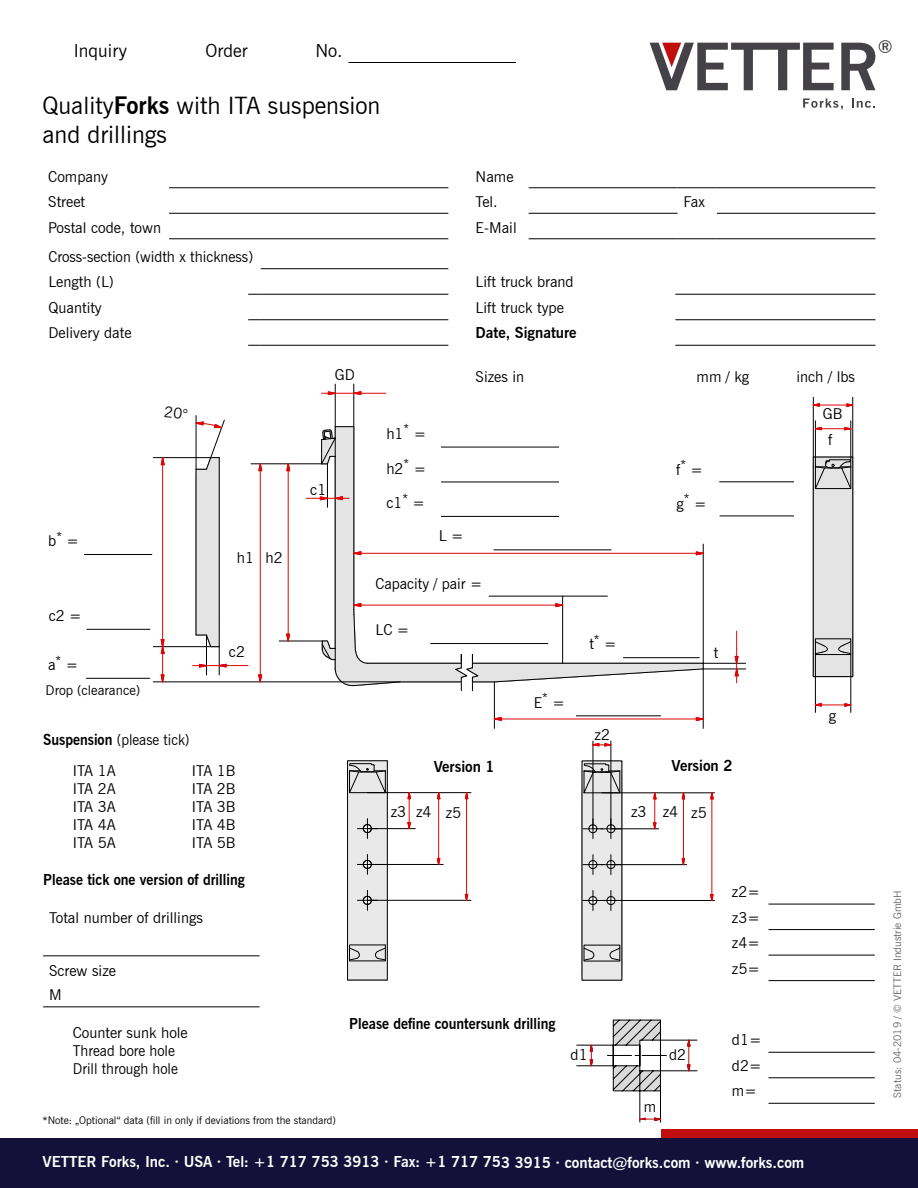
<style>
.page{position:relative;width:918px;height:1188px;background:#fff}
.page>*{position:absolute;margin:0;border:0;box-sizing:border-box;transform-origin:0 0}
.t1{font:24px "News Gothic BT";color:#000}
.t2{font:18px "News Gothic BT";color:#000}
.t3{font:15px/25.5px "News Gothic BT";color:#000}
.t4{font:700 15px "News Gothic BT";letter-spacing:-.005em;color:#fff}
.t5{font:700 15px "News Gothic BT";color:#000;scale:.94 1}
.t6{font:700 15px "News Gothic BT";color:#000}
.t7{font:15px "News Gothic BT";color:#000;scale:.95 1}
.t8{font:15px "News Gothic BT";color:#000;scale:.94 1}
.t9{font:13.5px "News Gothic BT";color:#000}
.t10{font:10.5px "News Gothic BT";color:#000}
.t11{font:10.5px "News Gothic BT";color:#69666a}
.s1{font-weight:700}
</style>
<div class="page">
<div style="left:661px;top:1129px;width:257px;height:43px;background:#c00d0e"></div>
<div style="left:0;top:1138px;width:918px;height:50px;background:#131139"></div>
<hr style="left:348px;top:62px;width:168px;height:1px;background:#000">
<hr style="left:169px;top:187px;width:279px;height:1px;background:#000">
<hr style="left:169px;top:213px;width:279px;height:1px;background:#000">
<hr style="left:169px;top:238px;width:279px;height:1px;background:#000">
<hr style="left:529px;top:187px;width:149px;height:1px;background:#000">
<hr style="left:678px;top:187px;width:39px;height:1px;background:#000">
<hr style="left:717px;top:187px;width:158px;height:1px;background:#000">
<hr style="left:529px;top:213px;width:149px;height:1px;background:#000">
<hr style="left:529px;top:238px;width:149px;height:1px;background:#000">
<hr style="left:678px;top:238px;width:39px;height:1px;background:#000">
<hr style="left:717px;top:238px;width:158px;height:1px;background:#000">
<hr style="left:717px;top:213px;width:158px;height:1px;background:#000">
<hr style="left:675px;top:294px;width:200px;height:1px;background:#000">
<hr style="left:675px;top:319px;width:200px;height:1px;background:#000">
<hr style="left:675px;top:345px;width:200px;height:1px;background:#000">
<hr style="left:261px;top:268px;width:187px;height:1px;background:#000">
<svg style="left:248px;top:294px;width:13px;height:1px"></svg>
<hr style="left:261px;top:294px;width:187px;height:1px;background:#000">
<svg style="left:248px;top:319px;width:13px;height:1px"></svg>
<hr style="left:261px;top:319px;width:187px;height:1px;background:#000">
<svg style="left:248px;top:345px;width:13px;height:1px"></svg>
<hr style="left:261px;top:345px;width:187px;height:1px;background:#000">
<svg style="left:803px;top:98px;width:40px;height:11px"></svg>
<svg style="left:852px;top:98px;width:23px;height:10px"></svg>
<svg style="left:841px;top:40px;width:51px;height:50px"></svg>
<svg style="left:650px;top:43px;width:184px;height:47px"></svg>
<hr style="left:153px;top:457px;width:58px;height:1px;background:#000">
<hr style="left:153px;top:646px;width:58px;height:1px;background:#000">
<hr style="left:153px;top:682px;width:247px;height:1px;background:#000">
<hr style="left:279px;top:641px;width:43px;height:1px;background:#000">
<hr style="left:251px;top:464px;width:71px;height:1px;background:#000">
<svg style="left:258px;top:674px;width:4px;height:9px"></svg>
<svg style="left:258px;top:463px;width:4px;height:13px"></svg>
<hr style="left:260px;top:471px;width:1px;height:204px;background:#e00505">
<svg style="left:286px;top:633px;width:4px;height:9px"></svg>
<svg style="left:286px;top:463px;width:4px;height:13px"></svg>
<hr style="left:288px;top:471px;width:1px;height:163px;background:#e00505">
<hr style="left:719px;top:482px;width:77px;height:1px;background:#000">
<hr style="left:720px;top:516px;width:77px;height:1px;background:#000">
<hr style="left:84px;top:554px;width:68px;height:1px;background:#000">
<hr style="left:86px;top:678px;width:64px;height:1px;background:#000">
<hr style="left:86px;top:629px;width:64px;height:1px;background:#000">
<hr style="left:769px;top:1052px;width:106px;height:1px;background:#000">
<hr style="left:769px;top:1077px;width:106px;height:1px;background:#000">
<hr style="left:769px;top:1103px;width:106px;height:1px;background:#000">
<div style="left:794px;top:396px;width:60px;height:320px;background:#fff"></div>
<hr style="left:851px;top:655px;width:1px;height:57px;background:#000">
<hr style="left:815px;top:655px;width:1px;height:57px;background:#000">
<hr style="left:851px;top:421px;width:1px;height:46px;background:#000">
<hr style="left:815px;top:421px;width:1px;height:46px;background:#000">
<hr style="left:852px;top:397px;width:1px;height:60px;background:#000">
<hr style="left:813px;top:397px;width:1px;height:60px;background:#000">
<svg style="left:813px;top:452px;width:40px;height:230px;background:#d9d9d9"></svg>
<div style="left:815px;top:639px;width:36px;height:16px;border:1px solid #000"></div>
<div style="left:813px;top:457px;width:40px;height:220px;border:1px solid #000"></div>
<svg style="left:814px;top:703px;width:38px;height:4px"></svg>
<svg style="left:813px;top:427px;width:40px;height:3px"></svg>
<svg style="left:812px;top:403px;width:42px;height:4px"></svg>
<hr style="left:43px;top:1007px;width:217px;height:1px;background:#000">
<hr style="left:43px;top:956px;width:217px;height:1px;background:#000">
<hr style="left:769px;top:904px;width:106px;height:1px;background:#000">
<hr style="left:769px;top:929px;width:106px;height:1px;background:#000">
<hr style="left:769px;top:955px;width:106px;height:1px;background:#000">
<hr style="left:769px;top:980px;width:106px;height:1px;background:#000">
<svg style="left:299px;top:344px;width:447px;height:779px"></svg>
<svg style="left:161px;top:415px;width:87px;height:268px"></svg>
<p class="t2" style="left:74px;top:39px;width:55px">Inquiry</p>
<p class="t2" style="left:206px;top:39px;width:43px">Order</p>
<p class="t2" style="left:315px;top:39px;width:29px">No.</p>
<p class="t1" style="left:43px;top:91px;width:339px">Quality<span class="s1">Forks</span> with ITA suspension</p>
<p class="t1" style="left:43px;top:120px;width:126px">and drillings</p>
<p class="t3" style="left:48px;top:164px;width:114px">Company<br>Street<br>Postal code, town</p>
<p class="t3" style="left:476px;top:164px;width:39px">Name<br>Tel.</p>
<p class="t3" style="left:476px;top:215px;width:43px">E-Mail</p>
<p class="t3" style="left:48px;top:243px;width:206px">Cross-section (width x thickness)<br>Length (L)<br>Quantity<br>Delivery date</p>
<p class="t3" style="left:476px;top:269px;width:100px">Lift truck brand<br>Lift truck type</p>
<p class="t6" style="left:476px;top:324px;width:103px">Date, Signature</p>
<p class="t3" style="left:684px;top:189px;width:23px">Fax</p>
<p class="t3" style="left:48px;top:528px;width:32px">b<sup>*</sup> =</p>
<p class="t3" style="left:49px;top:603px;width:35px">c2 =</p>
<p class="t3" style="left:48px;top:652px;width:32px">a<sup>*</sup> =</p>
<p class="t9" style="left:46px;top:682px;width:96px">Drop (clearance)</p>
<p class="t3" style="left:237px;top:545px;width:19px">h1</p>
<p class="t3" style="left:266px;top:545px;width:19px">h2</p>
<p class="t3" style="left:335px;top:362px;width:22px">GD</p>
<p class="t3" style="left:310px;top:477px;width:18px">c1</p>
<p class="t3" style="left:476px;top:364px;width:50px">Sizes in</p>
<p class="t3" style="left:697px;top:364px;width:54px">mm / kg</p>
<p class="t3" style="left:797px;top:364px;width:60px">inch / lbs</p>
<p class="t3" style="left:386px;top:421px;width:41px">h1<sup>*</sup> =</p>
<p class="t3" style="left:386px;top:456px;width:41px">h2<sup>*</sup> =</p>
<p class="t3" style="left:386px;top:490px;width:40px">c1<sup>*</sup> =</p>
<p class="t3" style="left:439px;top:523px;width:26px">L =</p>
<p class="t3" style="left:376px;top:571px;width:108px">Capacity / pair =</p>
<p class="t3" style="left:676px;top:457px;width:28px">f<sup>*</sup> =</p>
<p class="t3" style="left:677px;top:491px;width:31px">g<sup>*</sup> =</p>
<p class="t3" style="left:823px;top:401px;width:21px">GB</p>
<p class="t3" style="left:828px;top:426px;width:6px">f</p>
<p class="t3" style="left:376px;top:617px;width:35px">LC =</p>
<p class="t3" style="left:589px;top:631px;width:29px">t<sup>*</sup> =</p>
<p class="t3" style="left:229px;top:638px;width:18px">c2</p>
<p class="t3" style="left:714px;top:640px;width:6px">t</p>
<p class="t3" style="left:534px;top:689px;width:33px">E<sup>*</sup> =</p>
<p class="t3" style="left:829px;top:703px;width:9px">g</p>
<p class="t8" style="left:43px;top:731px;width:157px"><span class="s1">Suspension</span> (please tick)</p>
<p class="t3" style="left:595px;top:722px;width:17px">z2</p>
<p class="t3" style="left:73px;top:758px;width:45px">ITA 1A</p>
<p class="t3" style="left:73px;top:776px;width:45px">ITA 2A</p>
<p class="t3" style="left:73px;top:794px;width:45px">ITA 3A</p>
<p class="t3" style="left:73px;top:812px;width:45px">ITA 4A</p>
<p class="t3" style="left:73px;top:830px;width:45px">ITA 5A</p>
<p class="t3" style="left:192px;top:758px;width:45px">ITA 1B</p>
<p class="t3" style="left:192px;top:776px;width:45px">ITA 2B</p>
<p class="t3" style="left:192px;top:794px;width:45px">ITA 3B</p>
<p class="t3" style="left:192px;top:812px;width:45px">ITA 4B</p>
<p class="t3" style="left:192px;top:830px;width:45px">ITA 5B</p>
<p class="t5" style="left:43px;top:871px;width:216px">Please tick one version of drilling</p>
<p class="t3" style="left:49px;top:905px;width:155px">Total number of drillings</p>
<p class="t3" style="left:49px;top:958px;width:68px">Screw size</p>
<p class="t3" style="left:49px;top:982px;width:14px">M</p>
<p class="t3" style="left:73px;top:1020px;width:117px">Counter sunk hole</p>
<p class="t7" style="left:73px;top:1041px;width:109px">Thread bore hole</p>
<p class="t7" style="left:73px;top:1059px;width:112px">Drill through hole</p>
<p class="t6" style="left:434px;top:757px;width:63px">Version 1</p>
<p class="t6" style="left:672px;top:756px;width:63px">Version 2</p>
<p class="t3" style="left:391px;top:799px;width:17px">z3</p>
<p class="t3" style="left:416px;top:799px;width:17px">z4</p>
<p class="t3" style="left:446px;top:800px;width:17px">z5</p>
<p class="t3" style="left:631px;top:799px;width:17px">z3</p>
<p class="t3" style="left:663px;top:799px;width:17px">z4</p>
<p class="t3" style="left:691px;top:800px;width:17px">z5</p>
<p class="t5" style="left:349px;top:1015px;width:221px">Please define countersunk drilling</p>
<p class="t3" style="left:571px;top:1042px;width:19px">d1</p>
<p class="t3" style="left:669px;top:1042px;width:19px">d2</p>
<p class="t3" style="left:644px;top:1094px;width:14px">m</p>
<p class="t3" style="left:732px;top:879px;width:30px">z2=</p>
<p class="t3" style="left:732px;top:904px;width:30px">z3=</p>
<p class="t3" style="left:732px;top:930px;width:30px">z4=</p>
<p class="t3" style="left:732px;top:955px;width:30px">z5=</p>
<p class="t3" style="left:732px;top:1027px;width:31px">d1=</p>
<p class="t3" style="left:732px;top:1053px;width:31px">d2=</p>
<p class="t3" style="left:732px;top:1078px;width:26px">m=</p>
<p class="t10" style="left:43px;top:1114px;width:295px">*Note: „Optional“ data (fill in only if deviations from the standard)</p>
<p class="t4" style="left:42px;top:1153px;width:763px">VETTER Forks, Inc. · USA · Tel: +1 717 753 3913 · Fax: +1 717 753 3915 · contact@forks.com · www.forks.com</p>
<p class="t11" style="left:891px;top:1098px;width:209px;rotate:-90deg">Status: 04-2019 / © VETTER Industrie GmbH</p>
</div>
